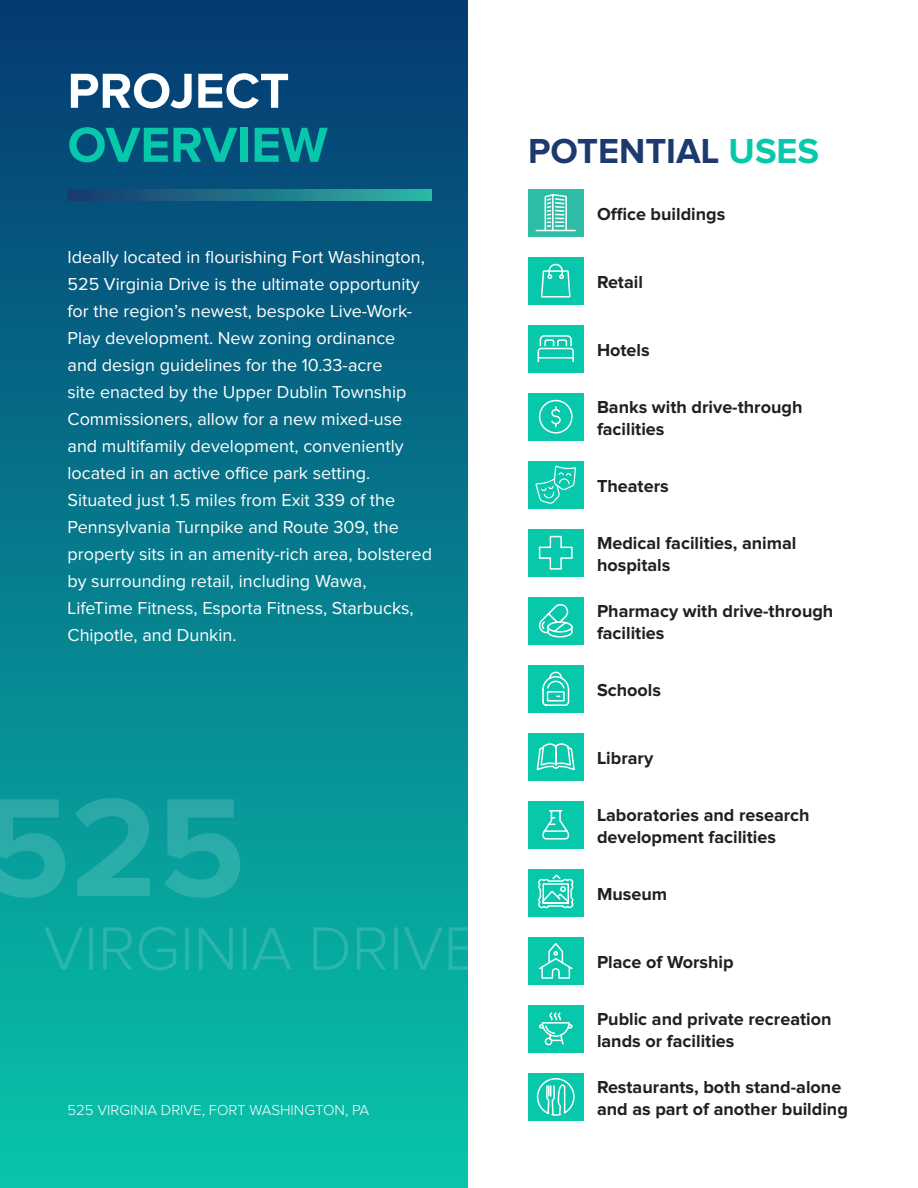
<style>
.page{position:relative;width:918px;height:1188px;background:#fff}
.page>*{position:absolute;margin:0;border:0;box-sizing:border-box;transform-origin:0 0}
.body_text{font:700 51px/54px "Proxima Nova";color:#08c8ac}
.body_text-2{font:700 36px "Proxima Nova";color:#1d3a6f}
.title_1{font:18px/27px "Proxima Nova";color:#fff}
.body_text-3{font:700 18px/21.6px "Proxima Nova";color:#231f20}
.t1{font:300 15px "Proxima Nova";color:#fff}
.s1{color:#fff}
.s2{color:#08c8ac}
</style>
<div class="page">
<div style="left:0;top:0;width:468px;height:1188px;background:linear-gradient(to bottom,#053972,#08c6ab)"></div>
<svg style="left:68px;top:189px;width:364px;height:12px;background:#217689"></svg>
<div style="left:528px;top:189px;width:56px;height:47px;background:#2dbda6"></div>
<svg style="left:535px;top:194px;width:41px;height:38px"></svg>
<div style="left:528px;top:597px;width:56px;height:47px;background:#08c8ac"></div>
<svg style="left:539px;top:604px;width:34px;height:34px"></svg>
<div style="left:528px;top:393px;width:56px;height:47px;background:#08c8ac"></div>
<svg style="left:538px;top:399px;width:35px;height:35px"></svg>
<div style="left:528px;top:801px;width:56px;height:47px;background:#08c8ac"></div>
<svg style="left:542px;top:810px;width:28px;height:30px"></svg>
<div style="left:528px;top:257px;width:56px;height:47px;background:#08c8ac"></div>
<svg style="left:541px;top:263px;width:30px;height:35px"></svg>
<div style="left:528px;top:665px;width:56px;height:47px;background:#08c8ac"></div>
<svg style="left:542px;top:671px;width:28px;height:35px"></svg>
<div style="left:528px;top:461px;width:56px;height:47px;background:#08c8ac"></div>
<svg style="left:535px;top:466px;width:41px;height:38px"></svg>
<div style="left:528px;top:869px;width:56px;height:47px;background:#08c8ac"></div>
<svg style="left:538px;top:874px;width:36px;height:35px"></svg>
<div style="left:528px;top:1005px;width:56px;height:47px;background:#08c8ac"></div>
<svg style="left:538px;top:1012px;width:35px;height:34px"></svg>
<div style="left:528px;top:325px;width:56px;height:47px;background:#08c8ac"></div>
<svg style="left:537px;top:335px;width:37px;height:28px"></svg>
<div style="left:528px;top:733px;width:56px;height:47px;background:#08c8ac"></div>
<svg style="left:536px;top:743px;width:39px;height:28px"></svg>
<div style="left:528px;top:529px;width:56px;height:47px;background:#08c8ac"></div>
<svg style="left:538px;top:535px;width:35px;height:35px"></svg>
<div style="left:528px;top:937px;width:56px;height:47px;background:#08c8ac"></div>
<svg style="left:539px;top:943px;width:34px;height:36px"></svg>
<div style="left:528px;top:1073px;width:56px;height:47px;background:#08c8ac"></div>
<svg style="left:536px;top:1078px;width:39px;height:38px"></svg>
<svg style="left:44px;top:927px;width:424px;height:43px;background:#0eaca2"></svg>
<svg style="left:0;top:798px;width:240px;height:100px;background:#19a5a2"></svg>
<p class="body_text" style="left:68px;top:66px;width:262px"><span class="s1">PROJECT<br></span>OVERVIEW</p>
<p class="title_1" style="left:68px;top:244px;width:366px">Ideally located in flourishing Fort Washington, 525 Virginia Drive is the ultimate opportunity for the region’s newest, bespoke Live-Work-Play development. New zoning ordinance<br>and design guidelines for the 10.33-acre<br>site enacted by the Upper Dublin Township Commissioners, allow for a new mixed-use and multifamily development, conveniently located in an active office park setting.<br>Situated just 1.5 miles from Exit 339 of the Pennsylvania Turnpike and Route 309, the property sits in an amenity-rich area, bolstered by surrounding retail, including Wawa, LifeTime Fitness, Esporta Fitness, Starbucks, Chipotle, and Dunkin.</p>
<p class="t1" style="left:68px;top:1103px;width:303px">525 VIRGINIA DRIVE, FORT WASHINGTON, PA</p>
<p class="body_text-2" style="left:528px;top:135px;width:293px">POTENTIAL <span class="s2">USES</span></p>
<p class="body_text-3" style="left:597px;top:204px;width:130px">Office buildings</p>
<p class="body_text-3" style="left:597px;top:272px;width:47px">Retail</p>
<p class="body_text-3" style="left:597px;top:340px;width:54px">Hotels</p>
<p class="body_text-3" style="left:597px;top:397px;width:207px">Banks with drive-through facilities</p>
<p class="body_text-3" style="left:597px;top:476px;width:73px">Theaters</p>
<p class="body_text-3" style="left:597px;top:533px;width:201px">Medical facilities, animal hospitals</p>
<p class="body_text-3" style="left:597px;top:601px;width:238px">Pharmacy with drive-through facilities</p>
<p class="body_text-3" style="left:597px;top:680px;width:66px">Schools</p>
<p class="body_text-3" style="left:597px;top:748px;width:58px">Library</p>
<p class="body_text-3" style="left:597px;top:805px;width:214px">Laboratories and research development facilities</p>
<p class="body_text-3" style="left:597px;top:884px;width:72px">Museum</p>
<p class="body_text-3" style="left:597px;top:952px;width:138px">Place of Worship</p>
<p class="body_text-3" style="left:597px;top:1009px;width:236px">Public and private recreation lands or facilities</p>
<p class="body_text-3" style="left:597px;top:1077px;width:252px">Restaurants, both stand-alone and as part of another building</p>
</div>
